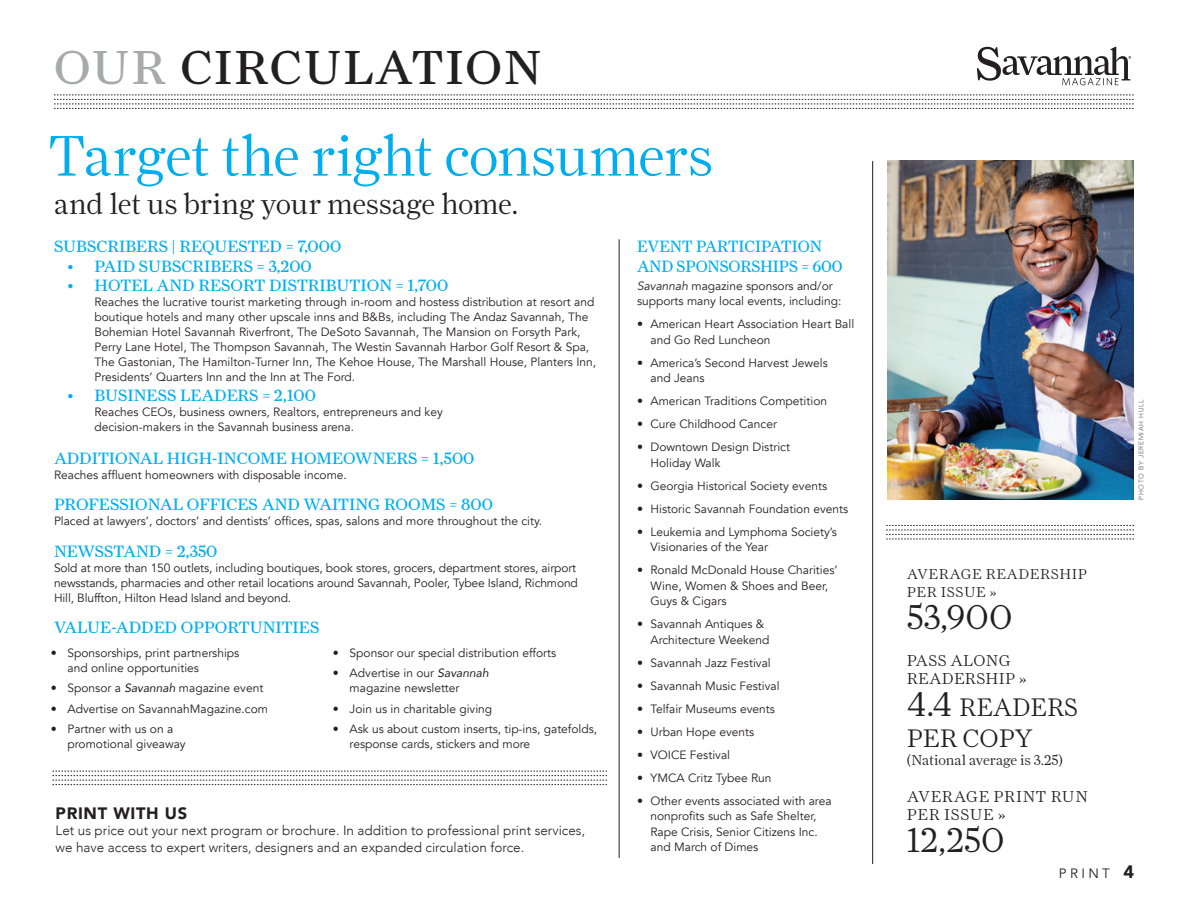
<style>
.page{position:relative;width:1188px;height:918px;background:#fff}
.page>*{position:absolute;margin:0;border:0;box-sizing:border-box;transform-origin:0 0}
.t1{font:300 57.6px "Farnham Display";letter-spacing:-.015em;color:#00aeef}
.t2{font:48px "Farnham Display";letter-spacing:.04em;color:#231f20}
.t3{font:300 34.8px "Farnham Display";color:#231f20}
.t4{font:300 29.7px "Farnham Display";letter-spacing:-.015em;color:#231f20}
.t5{font:300 25.5px/31.8px "Farnham Display";color:#231f20}
.t6{font:16.5px "Farnham Display";color:#00aeef}
.t7{font:16.5px/20px "Farnham Display";color:#00aeef;scale:.96 1}
.t8{font:900 16.5px "Avenir";letter-spacing:.04em;color:#231f20}
.t9{font:300 15.9px/17.4px "Farnham Display";letter-spacing:.04em;color:#231f20}
.t10{font:300 15.9px/17.4px "Farnham Display";letter-spacing:.02em;color:#231f20}
.t11{font:300 14.55px/17.4px "Farnham Display";letter-spacing:.035em;color:#231f20}
.t12{font:300 14.55px "Farnham Display";color:#231f20}
.t13{font:300 13.5px/16.5px "Avenir";color:#231f20}
.t14{font:13.5px "Avenir";letter-spacing:.25em;color:#231f20}
.t15{font:12px/15px "Avenir";color:#231f20}
.t16{font:300 6.75px "Avenir LT Std";letter-spacing:.1em;color:#57585a}
.s1{color:#a8a9ad}
.s2{font-style:italic}
.s3{font-size:34.8px}
.s4{font-weight:900;font-size:18px}
</style>
<div class="page">
<svg style="left:54px;top:95px;width:1080px;height:14px"></svg>
<img style="left:976px;top:46px;width:156px;height:40px">
<svg style="left:886px;top:525px;width:248px;height:15px"></svg>
<hr style="left:872px;top:161px;width:1px;height:703px;background:#231f20">
<hr style="left:619px;top:239px;width:1px;height:619px;background:#231f20">
<img style="left:887px;top:161px;width:247px;height:339px">
<svg style="left:52px;top:771px;width:555px;height:14px"></svg>
<h2 class="t2" style="left:54px;top:40px;width:489px"><span class="s1">OUR</span> CIRCULATION</h2>
<h1 class="t1" style="left:48px;top:123px;width:667px">Target the right consumers</h1>
<h3 class="t4" style="left:54px;top:187px;width:466px">and let us bring your message home.</h3>
<h3 class="t6" style="left:54px;top:237px;width:289px">SUBSCRIBERS | REQUESTED = 7,000</h3>
<h3 class="t6" style="left:67px;top:257px;width:246px">• PAID SUBSCRIBERS = 3,200</h3>
<h3 class="t6" style="left:67px;top:276px;width:382px">• HOTEL AND RESORT DISTRIBUTION = 1,700</h3>
<p class="t15" style="left:94px;top:295px;width:503px">Reaches the lucrative tourist marketing through in-room and hostess distribution at resort and boutique hotels and many other upscale inns and B&amp;Bs, including The Andaz Savannah, The Bohemian Hotel Savannah Riverfront, The DeSoto Savannah, The Mansion on Forsyth Park, Perry Lane Hotel, The Thompson Savannah, The Westin Savannah Harbor Golf Resort &amp; Spa, The Gastonian, The Hamilton-Turner Inn, The Kehoe House, The Marshall House, Planters Inn, Presidents’ Quarters Inn and the Inn at The Ford.</p>
<h3 class="t6" style="left:68px;top:386px;width:250px">• BUSINESS LEADERS = 2,100</h3>
<p class="t15" style="left:94px;top:405px;width:350px">Reaches CEOs, business owners, Realtors, entrepreneurs and key decision-makers in the Savannah business arena.</p>
<h3 class="t6" style="left:54px;top:449px;width:422px">ADDITIONAL HIGH-INCOME HOMEOWNERS = 1,500</h3>
<p class="t15" style="left:54px;top:468px;width:294px">Reaches affluent homeowners with disposable income.</p>
<h3 class="t6" style="left:54px;top:495px;width:441px">PROFESSIONAL OFFICES AND WAITING ROOMS = 800</h3>
<p class="t15" style="left:54px;top:514px;width:490px">Placed at lawyers’, doctors’ and dentists’ offices, spas, salons and more throughout the city.</p>
<h3 class="t6" style="left:54px;top:542px;width:165px">NEWSSTAND = 2,350</h3>
<p class="t15" style="left:54px;top:561px;width:525px">Sold at more than 150 outlets, including boutiques, book stores, grocers, department stores, airport newsstands, pharmacies and other retail locations around Savannah, Pooler, Tybee Island, Richmond<br>Hill, Bluffton, Hilton Head Island and beyond.</p>
<h3 class="t6" style="left:54px;top:618px;width:267px">VALUE-ADDED OPPORTUNITIES</h3>
<h3 class="t7" style="left:637px;top:237px;width:216px">EVENT PARTICIPATION<br>AND SPONSORSHIPS = 600</h3>
<p class="t15" style="left:637px;top:278px;width:206px;line-height:15.5px"><span class="s2">Savannah</span> magazine sponsors and/or supports many local events, including:</p>
<p class="t15" style="left:651px;top:317px;width:205px;line-height:15.5px;text-indent:-14px">• American Heart Association Heart Ball and Go Red Luncheon</p>
<p class="t15" style="left:651px;top:355px;width:179px;line-height:15.5px;text-indent:-14px">• America’s Second Harvest Jewels and Jeans</p>
<p class="t15" style="left:637px;top:394px;width:192px">• American Traditions Competition</p>
<p class="t15" style="left:637px;top:417px;width:141px">• Cure Childhood Cancer</p>
<p class="t15" style="left:651px;top:440px;width:141px;line-height:15.5px;text-indent:-14px">• Downtown Design District<br>Holiday Walk</p>
<p class="t15" style="left:637px;top:478px;width:192px">• Georgia Historical Society events</p>
<p class="t15" style="left:637px;top:501px;width:213px">• Historic Savannah Foundation events</p>
<p class="t15" style="left:651px;top:524px;width:188px;line-height:15.5px;text-indent:-14px">• Leukemia and Lymphoma Society’s<br>Visionaries of the Year</p>
<p class="t15" style="left:651px;top:563px;width:189px;line-height:15.5px;text-indent:-14px">• Ronald McDonald House Charities’<br>Wine, Women &amp; Shoes and Beer,<br>Guys &amp; Cigars</p>
<p class="t15" style="left:651px;top:617px;width:121px;line-height:15.5px;text-indent:-14px">• Savannah Antiques &amp;<br>Architecture Weekend</p>
<p class="t15" style="left:637px;top:655px;width:135px">• Savannah Jazz Festival</p>
<p class="t15" style="left:637px;top:678px;width:144px">• Savannah Music Festival</p>
<p class="t15" style="left:637px;top:701px;width:139px">• Telfair Museums events</p>
<p class="t15" style="left:637px;top:724px;width:119px">• Urban Hope events</p>
<p class="t15" style="left:637px;top:747px;width:95px">• VOICE Festival</p>
<p class="t15" style="left:637px;top:770px;width:136px">• YMCA Critz Tybee Run</p>
<p class="t15" style="left:651px;top:793px;width:183px;line-height:15.5px;text-indent:-14px">• Other events associated with area nonprofits such as Safe Shelter,<br>Rape Crisis, Senior Citizens Inc. and March of Dimes</p>
<p class="t15" style="left:333px;top:646px;width:225px">• Sponsor our special distribution efforts</p>
<p class="t15" style="left:350px;top:666px;width:141px;text-indent:-17px">• Advertise in our <span class="s2">Savannah </span>magazine newsletter</p>
<p class="t15" style="left:333px;top:701px;width:161px">• Join us in charitable giving</p>
<p class="t15" style="left:350px;top:722px;width:249px;text-indent:-17px">• Ask us about custom inserts, tip-ins, gatefolds, response cards, stickers and more</p>
<p class="t15" style="left:67px;top:646px;width:173px;text-indent:-17px">• Sponsorships, print partnerships and online opportunities</p>
<p class="t15" style="left:51px;top:681px;width:214px">• Sponsor a <span class="s2">Savannah</span> magazine event</p>
<p class="t15" style="left:51px;top:701px;width:219px">• Advertise on SavannahMagazine.com</p>
<p class="t15" style="left:67px;top:722px;width:120px;text-indent:-17px">• Partner with us on a promotional giveaway</p>
<h3 class="t8" style="left:56px;top:799px;width:133px">PRINT WITH US</h3>
<p class="t13" style="left:56px;top:822px;width:531px">Let us price out your next program or brochure. In addition to professional print services, we have access to expert writers, designers and an expanded circulation force.</p>
<p class="t11" style="left:907px;top:566px;width:182px">AVERAGE READERSHIP<br>PER ISSUE »</p>
<h3 class="t3" style="left:907px;top:597px;width:107px">53,900</h3>
<h3 class="t10" style="left:907px;top:652px;width:121px">PASS ALONG<br>READERSHIP »</h3>
<h3 class="t5" style="left:907px;top:691px;width:173px"><span class="s3">4.4</span> READERS<br>PER COPY</h3>
<p class="t12" style="left:907px;top:751px;width:158px">(National average is 3.25)</p>
<h3 class="t9" style="left:907px;top:788px;width:183px">AVERAGE PRINT RUN<br>PER ISSUE »</h3>
<h3 class="t3" style="left:907px;top:820px;width:99px">12,250</h3>
<p class="t16" style="left:1137px;top:500px;width:102px;rotate:-90deg">PHOTO BY JEREMIAH HULL</p>
<p class="t14" style="left:1059px;top:865px;width:77px">PRINT <span class="s4">4</span></p>
</div>
